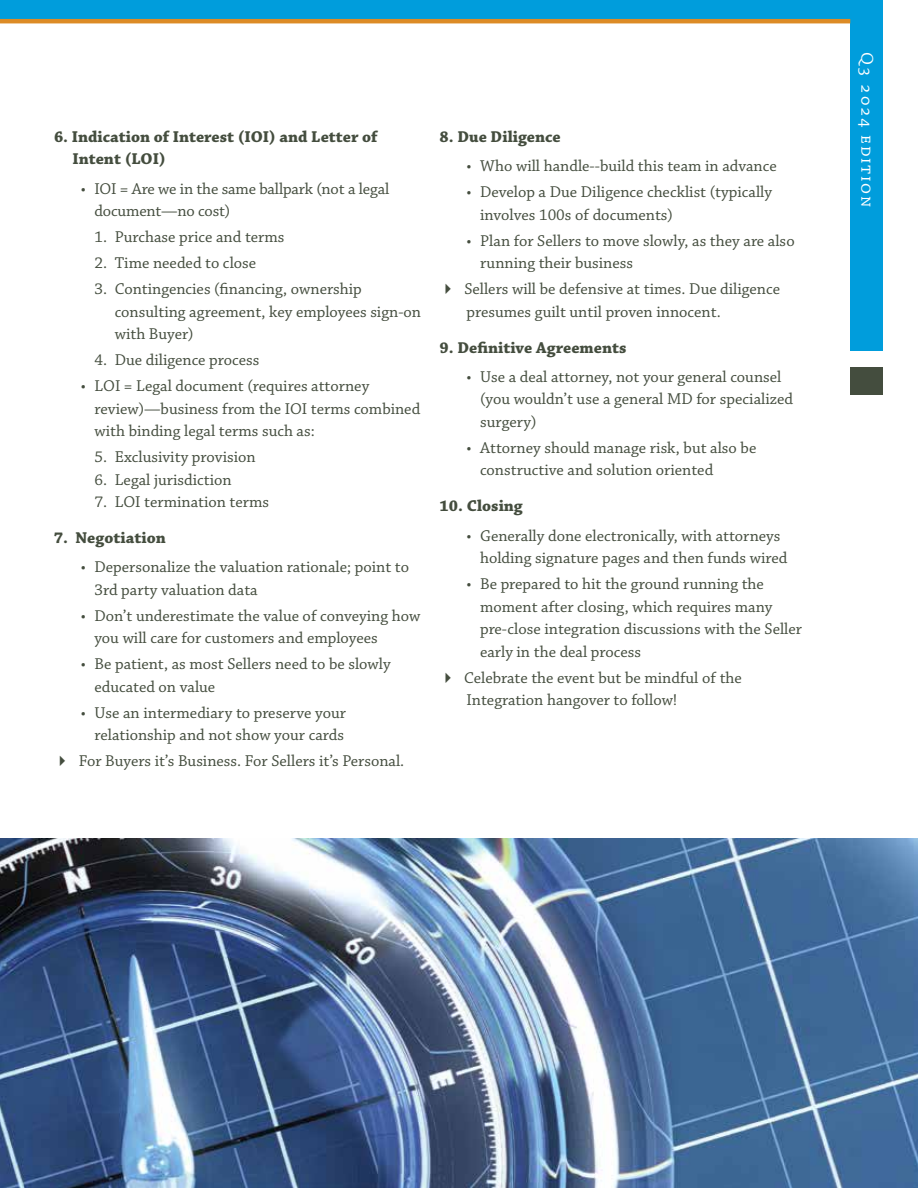
<style>
.page{position:relative;width:918px;height:1188px;background:#fff}
.page>*{position:absolute;margin:0;border:0;box-sizing:border-box;transform-origin:0 0}
.t1{font:18px "Chaparral Pro";letter-spacing:.1em;color:#fff}
.t2{font:16.5px/22.5px "Chaparral Pro";color:#444d3e}
.t3{font:700 16.5px/22.5px "Chaparral Pro";color:#444d3e}
</style>
<div class="page">
<div style="left:850px;top:0;width:33px;height:351px;background:#009ddc"></div>
<div style="left:0;top:0;width:852px;height:19px;background:#009ddc"></div>
<div style="left:850px;top:367px;width:33px;height:28px;background:#444d3e"></div>
<hr style="left:0;top:19px;width:850px;height:4px;background:#dc8b26">
<img style="left:0;top:839px;width:918px;height:349px">
<p class="t3" style="left:73px;top:126px;width:307px;text-indent:-19px">6. Indication of Interest (IOI) and Letter of<br>Intent (LOI)</p>
<p class="t2" style="left:94px;top:178px;width:296px;text-indent:-13px">• IOI = Are we in the same ballpark (not a legal document—no cost)</p>
<p class="t2" style="left:94px;top:226px;width:192px">1. Purchase price and terms</p>
<p class="t2" style="left:94px;top:252px;width:163px">2. Time needed to close</p>
<p class="t2" style="left:115px;top:278px;width:308px;text-indent:-20px">3. Contingencies (financing, ownership consulting agreement, key employees sign-on with Buyer)</p>
<p class="t2" style="left:94px;top:349px;width:166px">4. Due diligence process</p>
<p class="t2" style="left:94px;top:375px;width:327px;text-indent:-13px">• LOI = Legal document (requires attorney review)—business from the IOI terms combined with binding legal terms such as:</p>
<p class="t2" style="left:94px;top:446px;width:163px">5. Exclusivity provision</p>
<p class="t2" style="left:94px;top:469px;width:139px">6. Legal jurisdiction</p>
<p class="t2" style="left:94px;top:491px;width:176px">7. LOI termination terms</p>
<p class="t3" style="left:54px;top:527px;width:113px">7. Negotiation</p>
<p class="t2" style="left:94px;top:557px;width:316px;text-indent:-13px">• Depersonalize the valuation rationale; point to<br>3rd party valuation data</p>
<p class="t2" style="left:94px;top:605px;width:327px;text-indent:-13px">• Don’t underestimate the value of conveying how you will care for customers and employees</p>
<p class="t2" style="left:94px;top:654px;width:298px;text-indent:-13px">• Be patient, as most Sellers need to be slowly educated on value</p>
<p class="t2" style="left:81px;top:702px;width:266px;text-align:right">• Use an intermediary to preserve your relationship and not show your cards</p>
<p class="t2" style="left:54px;top:751px;width:352px">✔ For Buyers it’s Business. For Sellers it’s Personal.</p>
<p class="t3" style="left:440px;top:126px;width:122px">8. Due Diligence</p>
<p class="t2" style="left:467px;top:155px;width:312px">• Who will handle--build this team in advance</p>
<p class="t2" style="left:480px;top:181px;width:294px;text-indent:-13px">• Develop a Due Diligence checklist (typically involves 100s of documents)</p>
<p class="t2" style="left:480px;top:230px;width:316px;text-indent:-13px">• Plan for Sellers to move slowly, as they are also running their business</p>
<p class="t2" style="left:467px;top:278px;width:315px;text-indent:-27px">✔ Sellers will be defensive at times. Due diligence presumes guilt until proven innocent.</p>
<p class="t3" style="left:440px;top:337px;width:188px">9. Definitive Agreements</p>
<p class="t2" style="left:480px;top:366px;width:315px;text-indent:-13px">• Use a deal attorney, not your general counsel (you wouldn’t use a general MD for specialized surgery)</p>
<p class="t2" style="left:480px;top:437px;width:278px;text-indent:-13px">• Attorney should manage risk, but also be constructive and solution oriented</p>
<p class="t3" style="left:440px;top:495px;width:85px">10. Closing</p>
<p class="t2" style="left:480px;top:525px;width:309px;text-indent:-13px">• Generally done electronically, with attorneys holding signature pages and then funds wired</p>
<p class="t2" style="left:480px;top:573px;width:323px;text-indent:-13px">• Be prepared to hit the ground running the moment after closing, which requires many pre-close integration discussions with the Seller early in the deal process</p>
<p class="t2" style="left:467px;top:667px;width:277px;text-indent:-27px">✔ Celebrate the event but be mindful of the<br>Integration hangover to follow!</p>
<p class="t1" style="left:877px;top:52px;width:156px;rotate:90deg">Q3 2024 edition</p>
</div>
